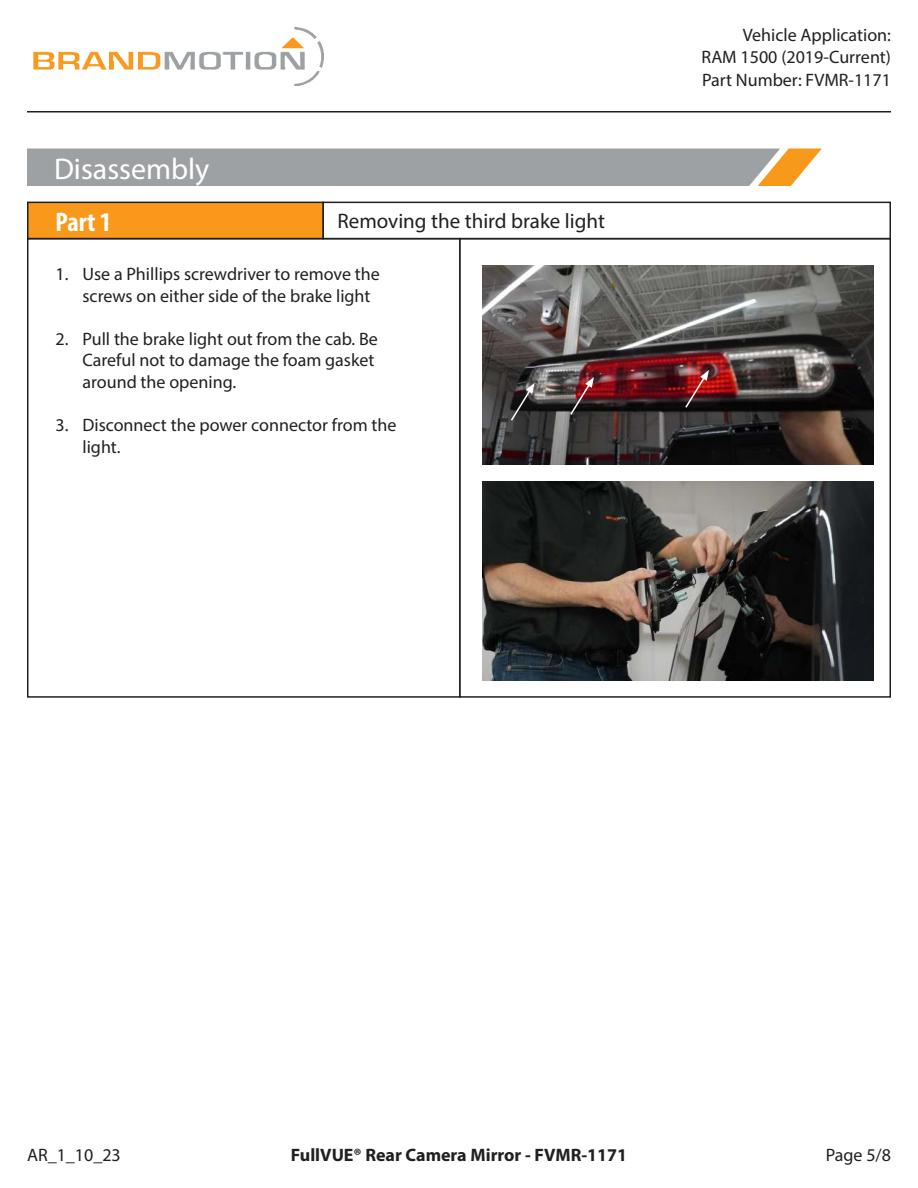
<style>
.page{position:relative;width:918px;height:1188px;background:#fff}
.page>*{position:absolute;margin:0;border:0;box-sizing:border-box;transform-origin:0 0}
.t1{font:30px "Myriad Pro";color:#fff}
.t2{font:700 condensed 27px "Myriad Pro";color:#fff}
.t3{font:21px "Myriad Pro";color:#221f1f}
.t4{font:18px/21.6px "Myriad Pro";color:#221f1f}
.t5{font:700 18px "Myriad Pro";color:#221f1f}
</style>
<div class="page">
<img style="left:33px;top:27px;width:290px;height:59px">
<hr style="left:27px;top:111px;width:864px;height:1px;background:#221f1f">
<svg style="left:27px;top:148px;width:795px;height:38px;background:#a5a4a1"></svg>
<div style="left:28px;top:202px;width:295px;height:37px;background:#f8991c"></div>
<div style="left:27px;top:202px;width:297px;height:37px;border:2px solid #221f1f"></div>
<div style="left:323px;top:202px;width:568px;height:37px;border:2px solid #221f1f"></div>
<div style="left:27px;top:238px;width:434px;height:460px;border:2px solid #221f1f"></div>
<img style="left:483px;top:482px;width:391px;height:198px">
<img style="left:483px;top:266px;width:391px;height:198px">
<svg style="left:509px;top:383px;width:26px;height:39px"></svg>
<svg style="left:569px;top:377px;width:25px;height:39px"></svg>
<svg style="left:684px;top:370px;width:25px;height:39px"></svg>
<h1 class="t1" style="left:54px;top:157px;width:157px">Disassembly</h1>
<h2 class="t2" style="left:56px;top:212px;width:57px">Part 1</h2>
<p class="t3" style="left:338px;top:213px;width:269px">Removing the third brake light</p>
<p class="t4" style="left:82px;top:265px;width:299px;text-indent:-27px">1. Use a Phillips screwdriver to remove the screws on either side of the brake light</p>
<p class="t4" style="left:82px;top:329px;width:297px;text-indent:-27px">2. Pull the brake light out from the cab. Be<br>Careful not to damage the foam gasket around the opening.</p>
<p class="t4" style="left:82px;top:416px;width:316px;text-indent:-27px">3. Disconnect the power connector from the light.</p>
<p class="t4" style="left:702px;top:25px;width:191px;line-height:22.5px;text-align:justify;text-indent:41px">Vehicle Application:<br>RAM 1500 (2019-Current)<br>Part Number: FVMR-1171</p>
<p class="t4" style="left:27px;top:1146px;width:95px">AR_1_10_23</p>
<p class="t5" style="left:291px;top:1144px;width:338px">FullVUE®️ Rear Camera Mirror - FVMR-1171</p>
<p class="t4" style="left:826px;top:1146px;width:67px">Page 5/8</p>
</div>
